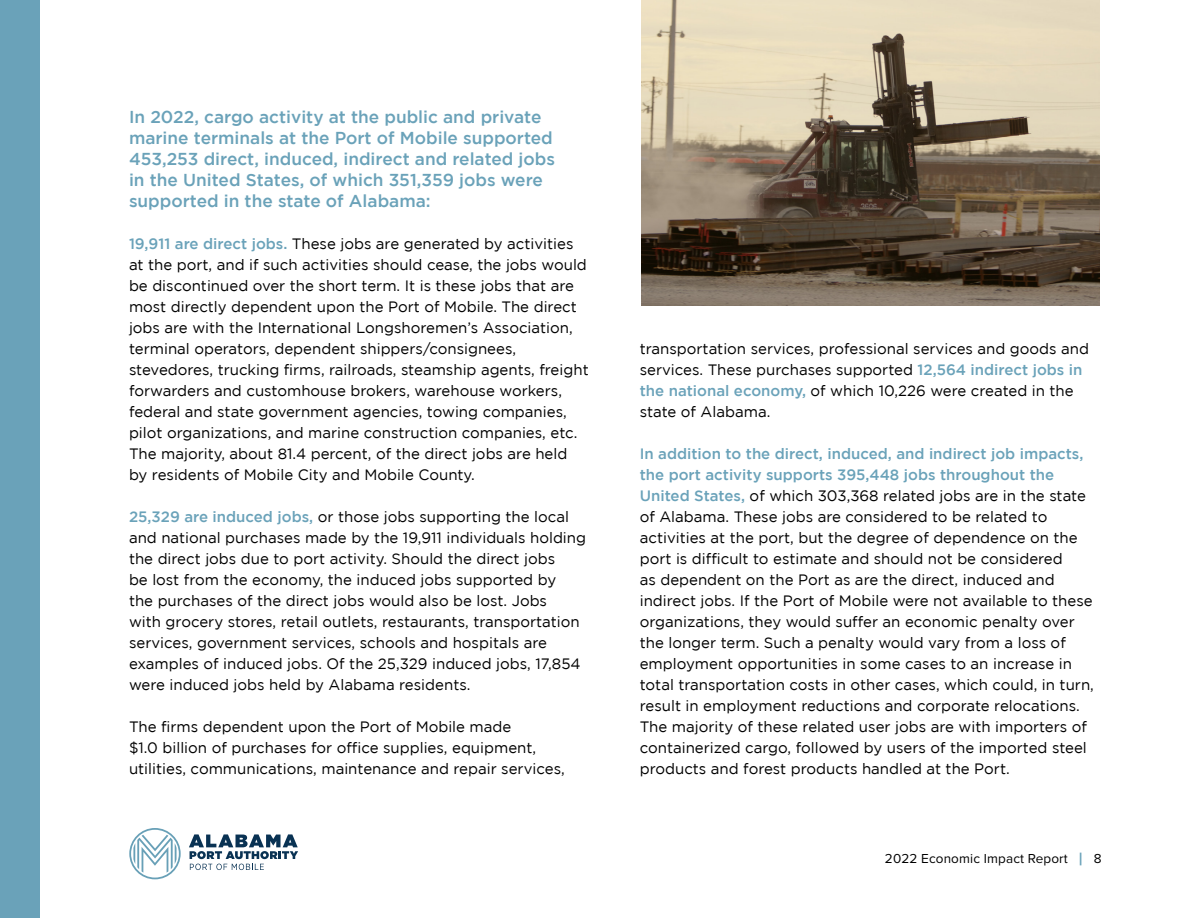
<style>
.page{position:relative;width:1188px;height:918px;background:#fff}
.page>*{position:absolute;margin:0;border:0;box-sizing:border-box;transform-origin:0 0}
.t1{font:500 17.25px/21px "Gotham";color:#6aa2b9}
.t2{font:15px/21px "Gotham";color:#000}
.t3{font:13.5px "Proxima Nova";letter-spacing:.01em;color:#000}
.s1{font-weight:500;color:#6aa2b9}
.s2{font-weight:700;font-size:18px;color:#6aa2b9}
</style>
<div class="page">
<div style="left:0;top:0;width:40px;height:918px;background:#6aa2b9"></div>
<svg style="left:189px;top:834px;width:109px;height:36px"></svg>
<svg style="left:129px;top:828px;width:52px;height:51px"></svg>
<img style="left:641px;top:0;width:459px;height:306px">
<p class="t1" style="left:129px;top:106px;width:428px">In 2022, cargo activity at the public and private marine terminals at the Port of Mobile supported 453,253 direct, induced, indirect and related jobs in the United States, of which 351,359 jobs were supported in the state of Alabama:</p>
<p class="t2" style="left:129px;top:233px;width:461px"><span class="s1">19,911 are direct jobs.</span> These jobs are generated by activities at the port, and if such activities should cease, the jobs would be discontinued over the short term. It is these jobs that are most directly dependent upon the Port of Mobile. The direct jobs are with the International Longshoremen’s Association, terminal operators, dependent shippers/consignees, stevedores, trucking firms, railroads, steamship agents, freight forwarders and customhouse brokers, warehouse workers, federal and state government agencies, towing companies, pilot organizations, and marine construction companies, etc.<br>The majority, about 81.4 percent, of the direct jobs are held by residents of Mobile City and Mobile County.</p>
<p class="t2" style="left:129px;top:506px;width:459px"><span class="s1">25,329 are induced jobs,</span> or those jobs supporting the local and national purchases made by the 19,911 individuals holding the direct jobs due to port activity. Should the direct jobs<br>be lost from the economy, the induced jobs supported by<br>the purchases of the direct jobs would also be lost. Jobs<br>with grocery stores, retail outlets, restaurants, transportation services, government services, schools and hospitals are examples of induced jobs. Of the 25,329 induced jobs, 17,854 were induced jobs held by Alabama residents.</p>
<p class="t2" style="left:129px;top:716px;width:437px">The firms dependent upon the Port of Mobile made<br>$1.0 billion of purchases for office supplies, equipment, utilities, communications, maintenance and repair services,</p>
<p class="t2" style="left:640px;top:338px;width:451px">transportation services, professional services and goods and services. These purchases supported <span class="s1">12,564 indirect jobs in the national economy,</span> of which 10,226 were created in the state of Alabama.</p>
<p class="t2" style="left:640px;top:443px;width:456px"><span class="s1">In addition to the direct, induced, and indirect job impacts, the port activity supports 395,448 jobs throughout the United States,</span> of which 303,368 related jobs are in the state of Alabama. These jobs are considered to be related to activities at the port, but the degree of dependence on the port is difficult to estimate and should not be considered<br>as dependent on the Port as are the direct, induced and indirect jobs. If the Port of Mobile were not available to these organizations, they would suffer an economic penalty over the longer term. Such a penalty would vary from a loss of employment opportunities in some cases to an increase in total transportation costs in other cases, which could, in turn, result in employment reductions and corporate relocations.<br>The majority of these related user jobs are with importers of containerized cargo, followed by users of the imported steel products and forest products handled at the Port.</p>
<p class="t3" style="left:885px;top:849px;width:218px">2022 Economic Impact Report <span class="s2">|</span> 8</p>
</div>
